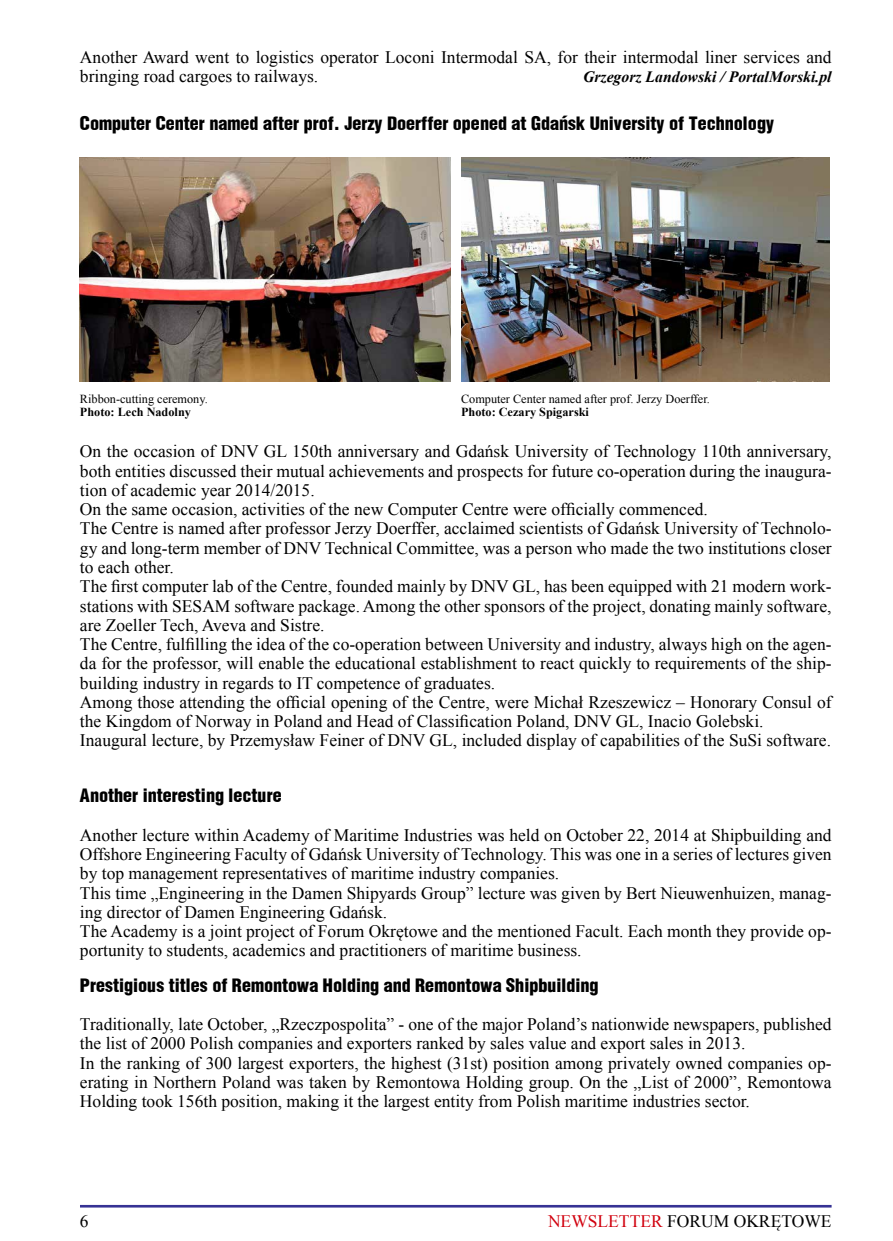
<style>
.page{position:relative;width:893px;height:1241px;background:#fff}
.page>*{position:absolute;margin:0;border:0;box-sizing:border-box;transform-origin:0 0}
.t1{font:18.38px "Switz Cond Blackpl";color:#000}
.t2{font:17.5px/19.2px "Times New Roman";color:#000}
.t3{font:italic 700 15.75px "Times New Roman";color:#000}
.t4{font:12.25px "Times New Roman";color:#000}
.t5{font:700 12.25px "Times New Roman";color:#000}
.s1{color:#d1010e}
</style>
<div class="page">
<hr style="left:80px;top:1204px;width:752px;height:3px;background:#363294">
<img style="left:80px;top:157px;width:371px;height:225px">
<img style="left:461px;top:157px;width:368px;height:225px">
<p class="t2" style="left:80px;top:47px;width:753px">Another Award went to logistics operator Loconi Intermodal SA, for their intermodal liner services and bringing road cargoes to railways.</p>
<p class="t3" style="left:583px;top:66px;width:250px">Grzegorz Landowski / PortalMorski.pl</p>
<p class="t1" style="left:80px;top:111px;width:696px">Computer Center named after prof. Jerzy Doerffer opened at Gdańsk University of Technology</p>
<p class="t4" style="left:80px;top:390px;width:129px">Ribbon-cutting ceremony.</p>
<p class="t5" style="left:80px;top:403px;width:112px">Photo: Lech Nadolny</p>
<p class="t4" style="left:461px;top:390px;width:250px">Computer Center named after prof. Jerzy Doerffer.</p>
<p class="t5" style="left:461px;top:403px;width:129px">Photo: Cezary Spigarski</p>
<p class="t2" style="left:80px;top:441px;width:753px">On the occasion of DNV GL 150th anniversary and Gdańsk University of Technology 110th anniversary, both entities discussed their mutual achievements and prospects for future co-operation during the inaugura&shy;tion of academic year 2014/2015.<br>On the same occasion, activities of the new Computer Centre were officially commenced.<br>The Centre is named after professor Jerzy Doerffer, acclaimed scientists of Gdańsk University of Technolo&shy;gy and long-term member of DNV Technical Committee, was a person who made the two institutions closer to each other.<br>The first computer lab of the Centre, founded mainly by DNV GL, has been equipped with 21 modern work&shy;stations with SESAM software package. Among the other sponsors of the project, donating mainly software, are Zoeller Tech, Aveva and Sistre.<br>The Centre, fulfilling the idea of the co-operation between University and industry, always high on the agen&shy;da for the professor, will enable the educational establishment to react quickly to requirements of the ship&shy;building industry in regards to IT competence of graduates.<br>Among those attending the official opening of the Centre, were Michał Rzeszewicz – Honorary Consul of the Kingdom of Norway in Poland and Head of Classification Poland, DNV GL, Inacio Golebski.<br>Inaugural lecture, by Przemysław Feiner of DNV GL, included display of capabilities of the SuSi software.</p>
<p class="t1" style="left:80px;top:783px;width:203px">Another interesting lecture</p>
<p class="t2" style="left:80px;top:824px;width:753px">Another lecture within Academy of Maritime Industries was held on October 22, 2014 at Shipbuilding and Offshore Engineering Faculty of Gdańsk University of Technology. This was one in a series of lectures given by top management representatives of maritime industry companies.<br>This time „Engineering in the Damen Shipyards Group” lecture was given by Bert Nieuwenhuizen, manag&shy;ing director of Damen Engineering Gdańsk.<br>The Academy is a joint project of Forum Okrętowe and the mentioned Facult. Each month they provide op&shy;portunity to students, academics and practitioners of maritime business.</p>
<p class="t1" style="left:80px;top:972px;width:520px">Prestigious titles of Remontowa Holding and Remontowa Shipbuilding</p>
<p class="t2" style="left:80px;top:1013px;width:753px">Traditionally, late October, „Rzeczpospolita” - one of the major Poland’s nationwide newspapers, published the list of 2000 Polish companies and exporters ranked by sales value and export sales in 2013.<br>In the ranking of 300 largest exporters, the highest (31st) position among privately owned companies op&shy;erating in Northern Poland was taken by Remontowa Holding group. On the „List of 2000”, Remontowa Holding took 156th position, making it the largest entity from Polish maritime industries sector.</p>
<p class="t2" style="left:80px;top:1210px;width:10px">6</p>
<p class="t2" style="left:548px;top:1210px;width:285px"><span class="s1">NEWSLETTER</span> FORUM OKRĘTOWE</p>
</div>
